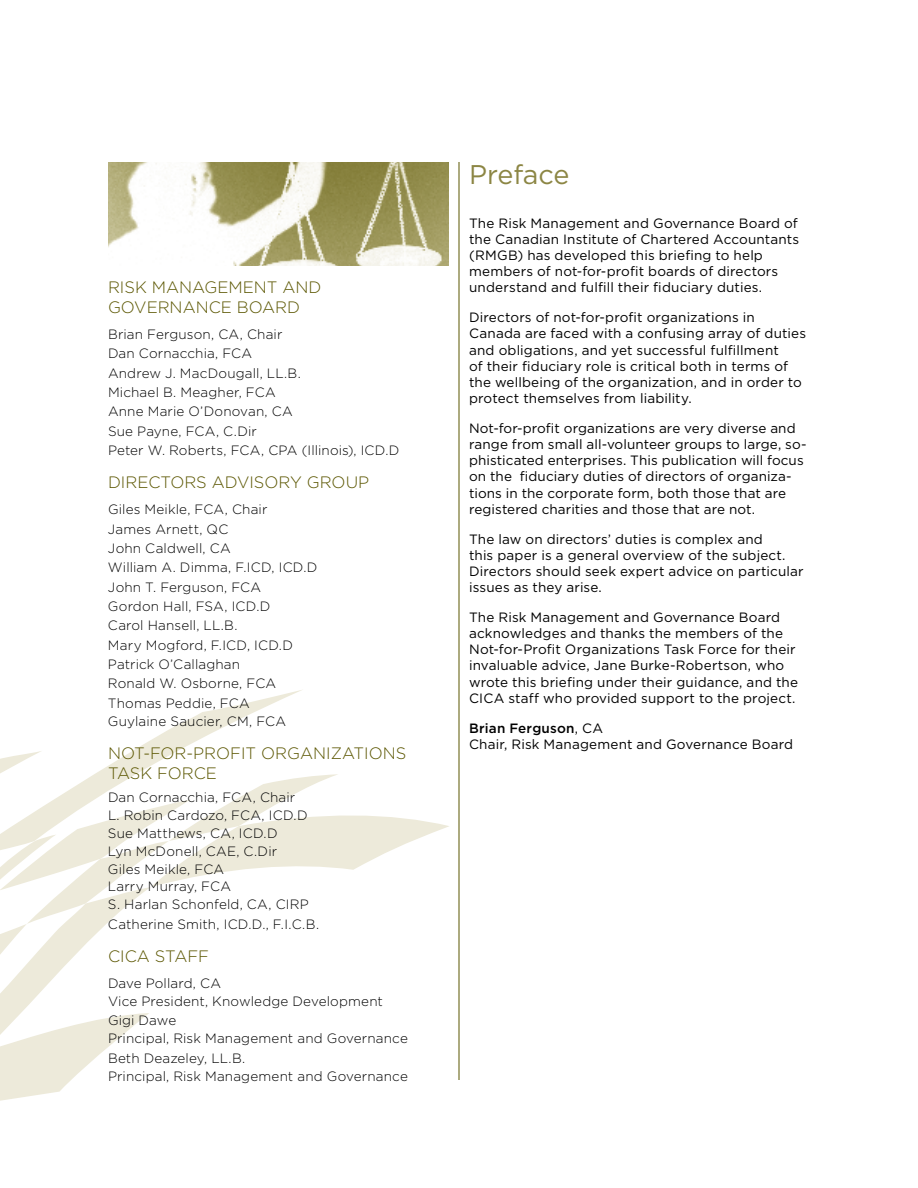
<style>
.page{position:relative;width:918px;height:1188px;background:#fff}
.page>*{position:absolute;margin:0;border:0;box-sizing:border-box;transform-origin:0 0}
.t1{font:27px "Gotham";letter-spacing:-.01em;color:#8c8644}
.t2{font:300 16.5px "Gotham";color:#5b5600}
.t3{font:13.5px/16.2px "Gotham";letter-spacing:.01em;color:#000}
.t4{font:300 13.5px/19.4px "Gotham";letter-spacing:.01em;color:#000}
.s1{font-weight:500}
</style>
<div class="page">
<hr style="left:459px;top:162px;width:1px;height:918px;background:#5b5600">
<svg style="left:0;top:690px;width:449px;height:411px"></svg>
<img style="left:108px;top:162px;width:341px;height:104px">
<p class="t2" style="left:108px;top:278px;width:72px">Risk Mana</p>
<p class="t2" style="left:205px;top:278px;width:92px">gem ent and</p>
<p class="t2" style="left:108px;top:298px;width:63px">Governan</p>
<p class="t2" style="left:209px;top:298px;width:54px">ce Board</p>
<p class="t4" style="left:108px;top:324px;width:293px">Brian Ferguson, CA, Chair<br>Dan Cornacchia, FCA<br>Andrew J. MacDougall, LL.B.<br>Michael B. Meagher, FCA<br>Anne Marie O’Donovan, CA<br>Sue Payne, FCA, C.Dir<br>Peter W. Roberts, FCA, CPA (I llinois), ICD.D</p>
<p class="t2" style="left:108px;top:473px;width:75px">Directors</p>
<p class="t2" style="left:212px;top:473px;width:55px">Advisor</p>
<p class="t2" style="left:290px;top:473px;width:30px">y Gro</p>
<p class="t2" style="left:346px;top:473px;width:23px">up</p>
<p class="t4" style="left:108px;top:500px;width:211px">G iles Meikle, FCA, Chair<br>James Arnett, QC<br>John Caldwell, CA<br>William A. Dimma, F.ICD, ICD.D<br>John T. Ferguson, FCA<br>Gordon Hall, FSA, ICD.D<br>Carol Hansell, LL.B.<br>Mary Mogford, F.ICD, ICD.D<br>Patrick O’Callaghan<br>Ronald W. Osborne, FCA<br>Thomas Peddie, FCA</p>
<p class="t4" style="left:108px;top:711px;width:180px">G uylaine Saucier, CM, FCA</p>
<p class="t2" style="left:108px;top:744px;width:55px">Not-for</p>
<p class="t2" style="left:187px;top:744px;width:31px">-Prof</p>
<p class="t2" style="left:241px;top:744px;width:141px">it Organ izations</p>
<p class="t2" style="left:108px;top:764px;width:12px">Tas</p>
<p class="t2" style="left:141px;top:764px;width:78px">k Force</p>
<p class="t4" style="left:108px;top:788px;width:202px;line-height:17.9px">Dan Cornacchia, FCA, Chair<br>L. Robin Cardozo, FCA, ICD.D<br>Sue Matthews, CA, ICD.D<br>Lyn McDonell, CAE, C.Dir<br>G iles Meikle, FCA<br>Larry Murray, FCA<br>S. Harlan Schonfeld, CA, CI RP</p>
<p class="t4" style="left:108px;top:914px;width:213px">Catherine Smith, ICD.D., F.I .C.B.</p>
<p class="t2" style="left:108px;top:947px;width:79px">CICA Staff</p>
<p class="t4" style="left:108px;top:974px;width:277px;line-height:18px">Dave Pollard, CA<br>Vice President, Knowledge Development</p>
<p class="t4" style="left:108px;top:1011px;width:301px;line-height:18px">G igi Dawe<br>Principal, Risk Management and Governance</p>
<p class="t4" style="left:108px;top:1049px;width:301px;line-height:18px">Beth Deazeley, LL.B.<br>Principal, Risk Management and Governance</p>
<h1 class="t1" style="left:469px;top:160px;width:102px">Preface</h1>
<p class="t3" style="left:469px;top:215px;width:332px">The Risk Management and Governance Board of the Canadian Institute of Chartered Accountants (RMGB) has developed this briefing to help members of not-for-profit boards of directors understand and fulfill their fiduciary duties.</p>
<p class="t3" style="left:469px;top:309px;width:338px">Directors of not-for-profit organizations in Canada are faced with a confusing array of duties and obligations, and yet successful fulfillment<br>of their fiduciary role is critical both in terms of the wellbeing of the organization, and in order to protect themselves from liability.</p>
<p class="t3" style="left:469px;top:420px;width:339px">Not-for-profit organizations are very diverse and range from small all-volunteer groups to large, so&shy;phisticated enterprises. This publication will focus on the fiduciary duties of directors of organiza&shy;tions in the corporate form, both those that are registered charities and those that are not.</p>
<p class="t3" style="left:469px;top:530px;width:336px">The law on directors’ duties is complex and<br>this paper is a general overview of the subject.<br>Directors should seek expert advice on particular issues as they arise.</p>
<p class="t3" style="left:469px;top:609px;width:331px">The Risk Management and Governance Board acknowledges and thanks the members of the Not-for-Profit Organizations Task Force for their invaluable advice, Jane Burke-Robertson, who wrote this briefing under their guidance, and the CICA staff who provided support to the project.</p>
<p class="t3" style="left:469px;top:719px;width:326px"><span class="s1">Brian Ferguson</span>, CA<br>Chair, Risk Management and Governance Board</p>
</div>
